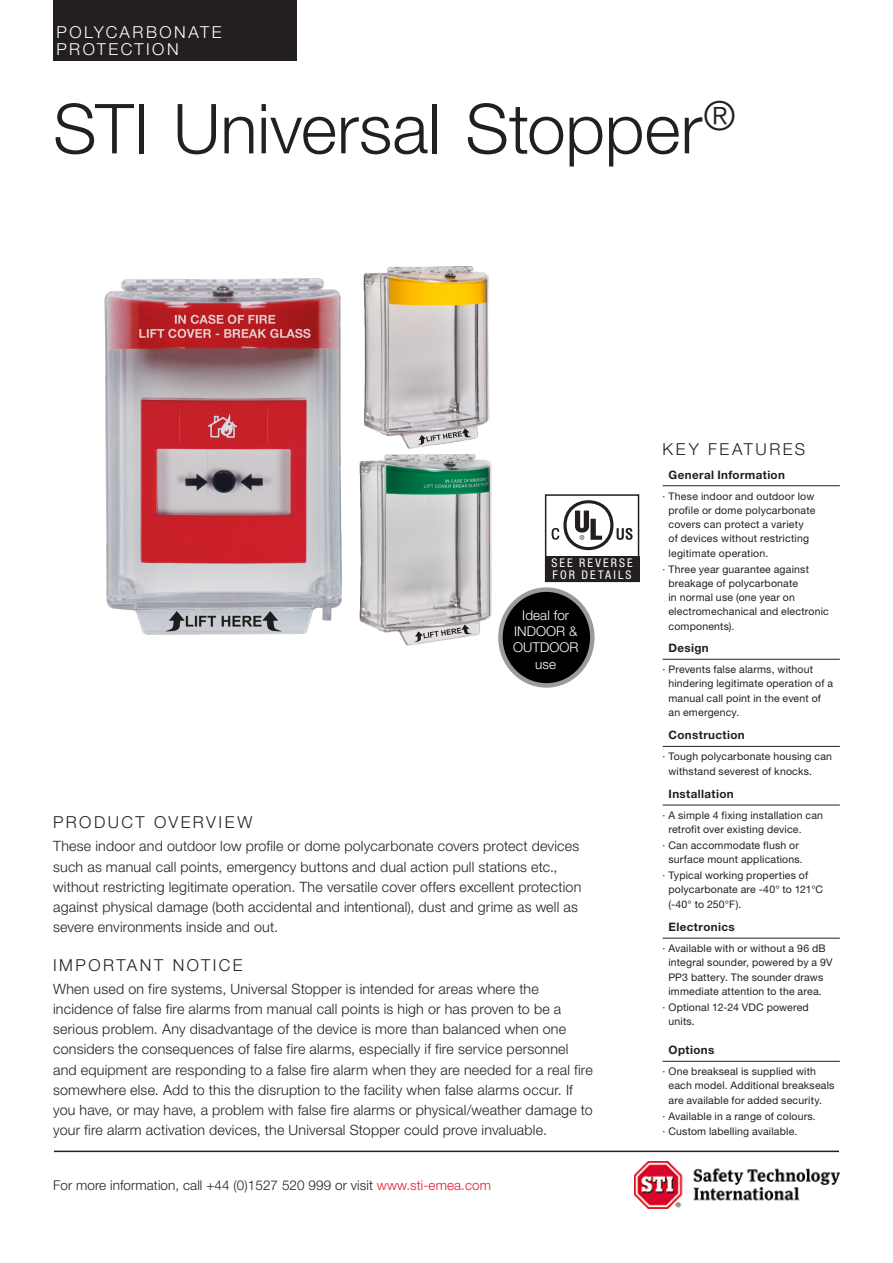
<style>
.page{position:relative;width:893px;height:1263px;background:#fff}
.page>*{position:absolute;margin:0;border:0;box-sizing:border-box;transform-origin:0 0}
.head_1{font:300 69px "Helvetica Neue LT Std";color:#231f20}
.head_3{font:300 16.5px "Helvetica Neue LT Std";letter-spacing:.15em;color:#231f20}
.head_3-2{font:300 16.5px/16.5px "Helvetica Neue LT Std";letter-spacing:.15em;color:#fff}
.text_1{font:300 14.25px/20.2px "Helvetica Neue LT Std";letter-spacing:.015em;color:#231f20}
.t1{font:300 13.5px "Helvetica Neue LT Std";letter-spacing:.005em;color:#231f20}
.t2{font:300 13.5px "Helvetica Neue LT Std";letter-spacing:.005em;color:#fff}
.white_text_in_tab{font:condensed 12px/12px "Helvetica Neue LT Std";letter-spacing:.175em;color:#fff}
.head4_sidebar{font:700 11.7px "Helvetica Neue LT Std";letter-spacing:.03em;color:#231f20}
.sidebar_bullet{font:10.5px/14.2px "Helvetica Neue LT Std";letter-spacing:.02em;color:#231f20}
.head4_sidebar-2{font:10.5px/14.2px "Helvetica Neue LT Std";letter-spacing:.015em;color:#231f20}
.s1{color:#e51836}
</style>
<div class="page">
<hr style="left:663px;top:485px;width:177px;height:1px;background:#231f20">
<hr style="left:663px;top:659px;width:177px;height:1px;background:#231f20">
<hr style="left:663px;top:746px;width:177px;height:1px;background:#231f20">
<hr style="left:663px;top:805px;width:177px;height:1px;background:#231f20">
<hr style="left:663px;top:938px;width:177px;height:1px;background:#231f20">
<hr style="left:663px;top:1061px;width:177px;height:1px;background:#231f20">
<div style="left:53px;top:0;width:243px;height:61px;background:#231f20"></div>
<img style="left:635px;top:1161px;width:205px;height:48px">
<hr style="left:54px;top:1150px;width:785px;height:2px;background:#231f20">
<div style="left:500px;top:590px;width:92px;height:95px;background:#000;border-radius:50%"></div>
<div style="left:498px;top:587px;width:96px;height:101px;border:4px solid #999b9e;border-radius:50%"></div>
<img style="left:104px;top:278px;width:238px;height:357px">
<img style="left:363px;top:266px;width:127px;height:183px">
<img style="left:359px;top:454px;width:133px;height:191px">
<div style="left:545px;top:494px;width:94px;height:88px;border:2px solid #231f20"></div>
<svg style="left:552px;top:500px;width:80px;height:50px"></svg>
<div style="left:545px;top:556px;width:94px;height:25px;background:#231f20"></div>
<p class="head_3-2" style="left:57px;top:24px;width:166px">POLYCARBONATE<br>PROTECTION</p>
<p class="head_1" style="left:53px;top:87px;width:684px">STI Universal Stopper<sup>®</sup></p>
<p class="white_text_in_tab" style="left:551px;top:556px;width:83px">SEE REVERSE<br>FOR DETAILS</p>
<p class="t2" style="left:522px;top:607px;width:48px">Ideal for</p>
<p class="t2" style="left:514px;top:623px;width:65px">INDOOR &amp;</p>
<p class="t2" style="left:513px;top:639px;width:67px">OUTDOOR</p>
<p class="t2" style="left:535px;top:655px;width:22px">use</p>
<p class="head_3" style="left:53px;top:812px;width:201px">PRODUCT OVERVIEW</p>
<p class="text_1" style="left:53px;top:836px;width:530px">These indoor and outdoor low profile or dome polycarbonate covers protect devices such as manual call points, emergency buttons and dual action pull stations etc., without restricting legitimate operation. The versatile cover offers excellent protection against physical damage (both accidental and intentional), dust and grime as well as severe environments inside and out.</p>
<p class="head_3" style="left:53px;top:955px;width:191px">IMPORTANT NOTICE</p>
<p class="text_1" style="left:53px;top:978px;width:541px">When used on fire systems, Universal Stopper is intended for areas where the incidence of false fire alarms from manual call points is high or has proven to be a serious problem. Any disadvantage of the device is more than balanced when one considers the consequences of false fire alarms, especially if fire service personnel and equipment are responding to a false fire alarm when they are needed for a real fire somewhere else. Add to this the disruption to the facility when false alarms occur. If you have, or may have, a problem with false fire alarms or physical/weather damage to your fire alarm activation devices, the Universal Stopper could prove invaluable.</p>
<p class="t1" style="left:53px;top:1177px;width:439px">For more information, call +44 (0)1527 520 999 or visit <span class="s1">www.sti-emea.com</span></p>
<p class="head_3" style="left:663px;top:439px;width:144px">KEY FEATURES</p>
<p class="head4_sidebar" style="left:669px;top:467px;width:118px">General Information</p>
<p class="sidebar_bullet" style="left:668px;top:489px;width:148px;text-indent:-6px">· These indoor and outdoor low profile or dome polycarbonate covers can protect a variety of devices without restricting legitimate operation.</p>
<p class="sidebar_bullet" style="left:668px;top:561px;width:162px;text-indent:-6px">· Three year guarantee against breakage of polycarbonate<br>in normal use (one year on electromechanical and electronic components).</p>
<p class="head4_sidebar" style="left:669px;top:641px;width:42px">Design</p>
<p class="sidebar_bullet" style="left:668px;top:662px;width:166px;text-indent:-6px">· Prevents false alarms, without hindering legitimate operation of a manual call point in the event of an emergency.</p>
<p class="head4_sidebar" style="left:669px;top:728px;width:78px">Construction</p>
<p class="sidebar_bullet" style="left:668px;top:749px;width:165px;text-indent:-6px">· Tough polycarbonate housing can withstand severest of knocks.</p>
<p class="head4_sidebar" style="left:669px;top:786px;width:67px">Installation</p>
<p class="sidebar_bullet" style="left:668px;top:808px;width:156px;text-indent:-6px">· A simple 4 fixing installation can retrofit over existing device.</p>
<p class="sidebar_bullet" style="left:663px;top:838px;width:142px;text-align:center">· Can accommodate flush or surface mount applications.</p>
<p class="sidebar_bullet" style="left:668px;top:868px;width:156px;text-indent:-6px">· Typical working properties of polycarbonate are -40° to 121°C (-40° to 250°F).</p>
<p class="head4_sidebar" style="left:669px;top:920px;width:68px">Electronics</p>
<p class="sidebar_bullet" style="left:668px;top:941px;width:165px;text-indent:-6px">· Available with or without a 96 dB integral sounder, powered by a 9V<br>PP3 battery. The sounder draws immediate attention to the area.</p>
<p class="head4_sidebar-2" style="left:668px;top:1000px;width:142px;text-indent:-6px">· Optional 12-24 VDC powered units.</p>
<p class="head4_sidebar" style="left:669px;top:1043px;width:47px">Options</p>
<p class="sidebar_bullet" style="left:668px;top:1064px;width:168px;text-indent:-6px">· One breakseal is supplied with each model. Additional breakseals are available for added security.</p>
<p class="sidebar_bullet" style="left:663px;top:1108px;width:155px">· Available in a range of colours.</p>
<p class="sidebar_bullet" style="left:663px;top:1124px;width:136px">· Custom labelling available.</p>
</div>
